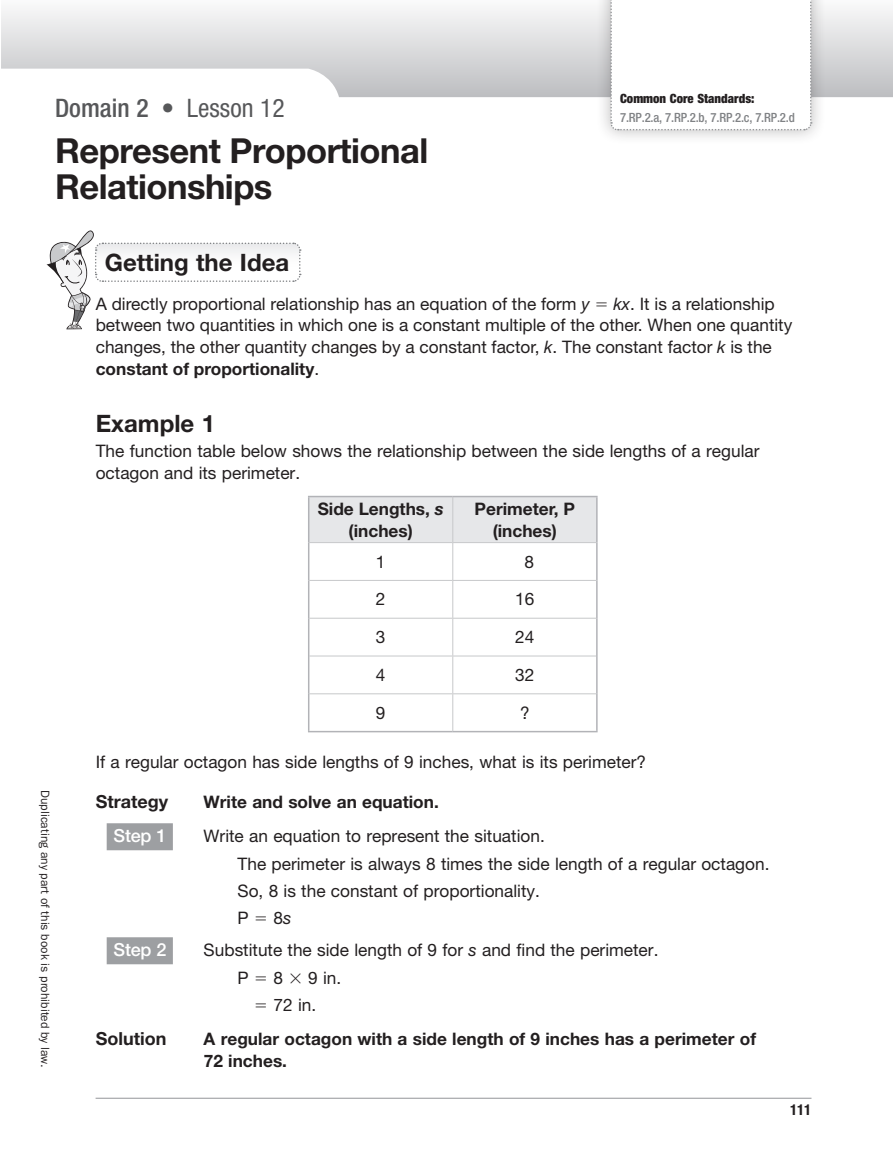
<style>
.page{position:relative;width:893px;height:1175px;background:#fff}
.page>*{position:absolute;margin:0;border:0;box-sizing:border-box;transform-origin:0 0}
.t1{font:700 34.5px/36px "Helvetica Neue LT Std";letter-spacing:-.015em;color:#231f20}
.t2{font:condensed 25.5px "Helvetica Neue LT Std";color:#57585a}
.t3{font:700 24px "Helvetica Neue LT Std";color:#231f20}
.t4{font:700 18px "Helvetica Neue LT Std";color:#231f20}
.t5{font:500 18px "Helvetica Neue LT Std";letter-spacing:-.015em;color:#fff}
.t6{font:17.25px/27.2px "Helvetica Neue LT Std";color:#231f20}
.t7{font:700 17.25px/21.8px "Helvetica Neue LT Std";color:#231f20;text-align:center}
.t8{font:700 condensed 15px "Helvetica Neue LT Std";color:#231f20}
.t9{font:500 condensed 12.75px "Helvetica Neue LT Std";letter-spacing:-.015em;color:#808285}
.t10{font:900 condensed 12.75px "Helvetica Neue LT Std";color:#231f20}
.t11{font:12px "ITC Franklin Gothic Std";color:#231f20}
.s1{font-weight:500}
.s2{font-style:italic}
.s3{font-weight:700}
</style>
<div class="page">
<hr style="left:96px;top:1098px;width:715px;height:1px;background:#939598">
<svg style="left:1px;top:10px;width:891px;height:87px"></svg>
<svg style="left:46px;top:230px;width:255px;height:99px"></svg>
<div style="left:107px;top:823px;width:66px;height:27px;background:#9d9fa2"></div>
<div style="left:107px;top:937px;width:66px;height:27px;background:#9d9fa2"></div>
<div style="left:309px;top:497px;width:287px;height:45px;background:#e6e7e9"></div>
<hr style="left:452px;top:543px;width:1px;height:37px;background:#c7c8ca">
<hr style="left:309px;top:580px;width:144px;height:1px;background:#c7c8ca">
<hr style="left:453px;top:580px;width:143px;height:1px;background:#c7c8ca">
<hr style="left:452px;top:581px;width:1px;height:37px;background:#c7c8ca">
<hr style="left:309px;top:618px;width:144px;height:1px;background:#c7c8ca">
<hr style="left:453px;top:618px;width:143px;height:1px;background:#c7c8ca">
<hr style="left:452px;top:619px;width:1px;height:37px;background:#c7c8ca">
<hr style="left:309px;top:656px;width:144px;height:1px;background:#c7c8ca">
<hr style="left:453px;top:656px;width:143px;height:1px;background:#c7c8ca">
<hr style="left:452px;top:656px;width:1px;height:37px;background:#c7c8ca">
<hr style="left:309px;top:693px;width:144px;height:1px;background:#c7c8ca">
<hr style="left:453px;top:693px;width:143px;height:1px;background:#c7c8ca">
<hr style="left:452px;top:694px;width:1px;height:37px;background:#c7c8ca">
<hr style="left:452px;top:497px;width:1px;height:45px;background:#c7c8ca">
<hr style="left:309px;top:542px;width:144px;height:1px;background:#c7c8ca">
<hr style="left:453px;top:542px;width:143px;height:1px;background:#c7c8ca">
<hr style="left:308px;top:496px;width:145px;height:1px;background:#b2b3b7">
<hr style="left:308px;top:497px;width:1px;height:46px;background:#b2b3b7">
<hr style="left:453px;top:496px;width:144px;height:1px;background:#b2b3b7">
<hr style="left:596px;top:497px;width:1px;height:46px;background:#b2b3b7">
<hr style="left:308px;top:543px;width:1px;height:37px;background:#b2b3b7">
<hr style="left:596px;top:543px;width:1px;height:37px;background:#b2b3b7">
<hr style="left:308px;top:580px;width:1px;height:38px;background:#b2b3b7">
<hr style="left:596px;top:580px;width:1px;height:38px;background:#b2b3b7">
<hr style="left:308px;top:618px;width:1px;height:38px;background:#b2b3b7">
<hr style="left:596px;top:618px;width:1px;height:38px;background:#b2b3b7">
<hr style="left:308px;top:656px;width:1px;height:38px;background:#b2b3b7">
<hr style="left:596px;top:656px;width:1px;height:38px;background:#b2b3b7">
<hr style="left:308px;top:694px;width:1px;height:37px;background:#b2b3b7">
<hr style="left:596px;top:694px;width:1px;height:37px;background:#b2b3b7">
<hr style="left:308px;top:731px;width:145px;height:1px;background:#b2b3b7">
<hr style="left:453px;top:731px;width:144px;height:1px;background:#b2b3b7">
<div style="left:594px;top:0;width:231px;height:144px;background:#231f20;opacity:.3"></div>
<svg style="left:609px;top:0;width:203px;height:131px"></svg>
<h2 class="t2" style="left:55px;top:93px;width:231px"><span class="s1">Domain 2</span> • Lesson 12</h2>
<h1 class="t1" style="left:55px;top:132px;width:375px">Represent Proportional<br>Relationships</h1>
<p class="t10" style="left:620px;top:90px;width:136px">Common Core Standards:</p>
<p class="t9" style="left:620px;top:110px;width:176px">7.RP.2.a, 7.RP.2.b, 7.RP.2.c, 7.RP.2.d</p>
<p class="t11" style="left:52px;top:790px;width:279px;rotate:90deg">Duplicating any part of this book is prohibited by law.</p>
<h3 class="t3" style="left:105px;top:247px;width:186px">Getting the Idea</h3>
<p class="t6" style="left:96px;top:290px;width:495px">A directly proportional relationship has an equation of the form <span class="s2">y</span></p>
<p class="t6" style="left:96px;top:292px;width:698px;line-height:21.8px;text-indent:518px"><span class="s2">kx</span>. It is a relationship between two quantities in which one is a constant multiple of the other. When one quantity changes, the other quantity changes by a constant factor, <span class="s2">k</span>. The constant factor <span class="s2">k</span> is the <span class="s3">constant of proportionality</span>.</p>
<h3 class="t3" style="left:96px;top:409px;width:121px">Example 1</h3>
<p class="t6" style="left:96px;top:440px;width:665px;line-height:21.8px">The function table below shows the relationship between the side lengths of a regular octagon and its perimeter.</p>
<p class="t7" style="left:318px;top:497px;width:127px">Side Lengths, <span class="s2">s </span>(inches)</p>
<p class="t7" style="left:474px;top:497px;width:102px">Perimeter, P (inches)</p>
<p class="t6" style="left:376px;top:548px;width:11px">1</p>
<p class="t6" style="left:524px;top:548px;width:11px">8</p>
<p class="t6" style="left:376px;top:585px;width:11px">2</p>
<p class="t6" style="left:515px;top:585px;width:21px">16</p>
<p class="t6" style="left:376px;top:623px;width:11px">3</p>
<p class="t6" style="left:515px;top:623px;width:21px">24</p>
<p class="t6" style="left:376px;top:661px;width:11px">4</p>
<p class="t6" style="left:515px;top:661px;width:21px">32</p>
<p class="t6" style="left:376px;top:699px;width:11px">9</p>
<p class="t6" style="left:520px;top:699px;width:11px">?</p>
<p class="t6" style="left:96px;top:748px;width:552px">If a regular octagon has side lengths of 9 inches, what is its perimeter?</p>
<p class="t4" style="left:96px;top:790px;width:74px">Strategy</p>
<p class="t7" style="left:204px;top:790px;width:237px">Write and solve an equation.</p>
<p class="t5" style="left:114px;top:825px;width:54px">Step 1</p>
<p class="t6" style="left:237px;top:822px;width:530px;text-indent:-34px">Write an equation to represent the situation.<br>The perimeter is always 8 times the side length of a regular octagon.<br>So, 8 is the constant of proportionality.<br>P</p>
<p class="t6" style="left:273px;top:904px;width:19px">8<span class="s2">s</span></p>
<p class="t5" style="left:114px;top:939px;width:54px">Step 2</p>
<p class="t6" style="left:237px;top:936px;width:419px;text-indent:-34px">Substitute the side length of 9 for <span class="s2">s</span> and find the perimeter.<br>P</p>
<p class="t6" style="left:273px;top:964px;width:66px">8 ✓ 9 in.<br>72 in.</p>
<p class="t4" style="left:96px;top:1028px;width:72px">Solution</p>
<p class="t7" style="left:204px;top:1028px;width:554px;text-align:left">A regular octagon with a side length of 9 inches has a perimeter of<br>72 inches.</p>
<p class="t8" style="left:790px;top:1100px;width:23px">111</p>
</div>
